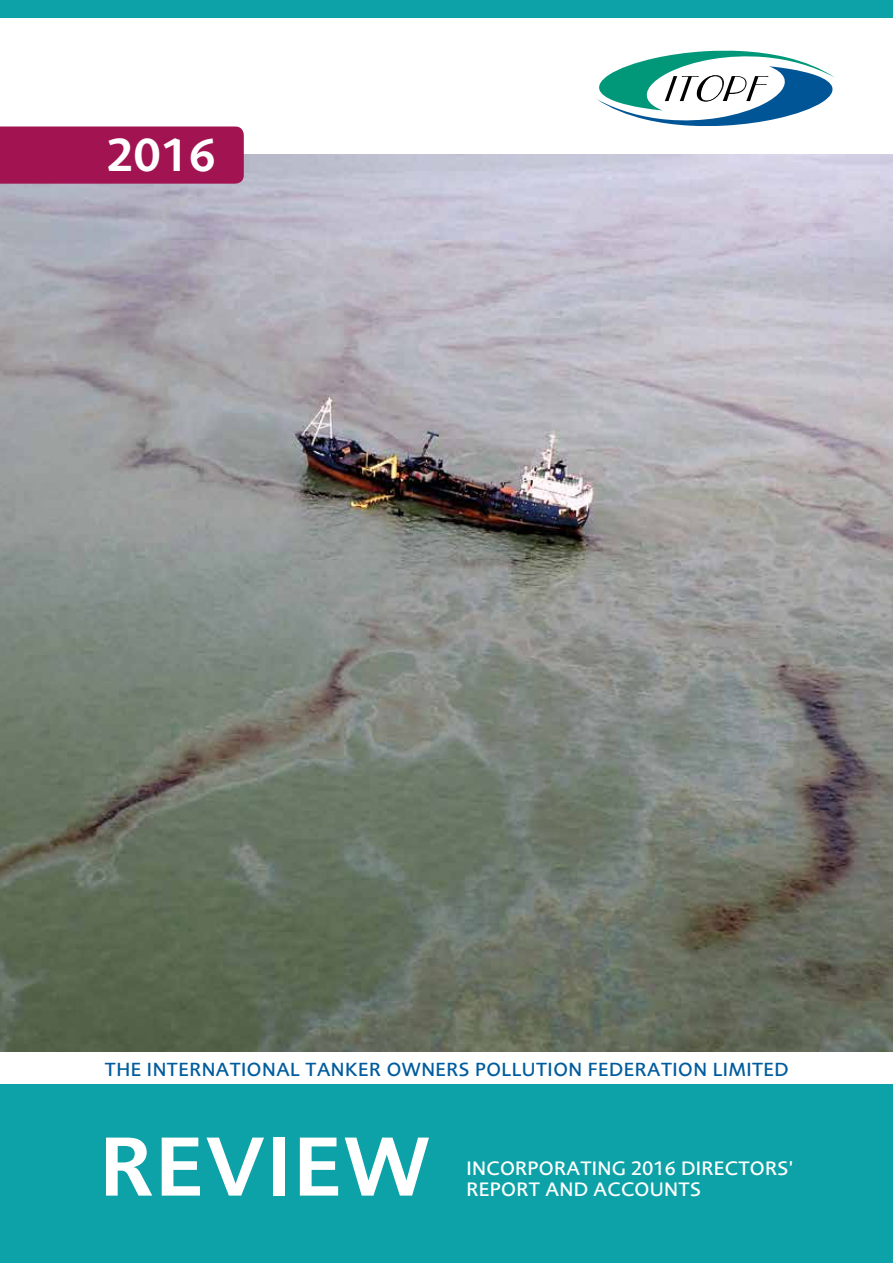
<style>
.page{position:relative;width:893px;height:1263px;background:#fff}
.page>*{position:absolute;margin:0;border:0;box-sizing:border-box;transform-origin:0 0}
.t1{font:600 87px "Foundry Sans";letter-spacing:.025em;color:#fff}
.t2{font:600 48px "Foundry Sans";color:#fff}
.t3{font:500 20.25px "Foundry Sans";letter-spacing:.015em;color:#fff}
.t4{font:500 19.8px "Foundry Sans";letter-spacing:.025em;color:#005c9e}
</style>
<div class="page">
<img style="left:0;top:154px;width:893px;height:898px">
<div style="left:0;top:1084px;width:893px;height:179px;background:#0ca2a7"></div>
<svg style="left:597px;top:51px;width:238px;height:75px"></svg>
<div style="left:0;top:126px;width:244px;height:58px;background:#a21352"></div>
<div style="left:0;top:0;width:893px;height:17px;background:#0ca2a7"></div>
<h2 class="t2" style="left:106px;top:127px;width:111px">2016</h2>
<p class="t4" style="left:105px;top:1058px;width:685px">THE INTERNATIONAL TANKER OWNERS POLLUTION FEDERATION LIMITED</p>
<h1 class="t1" style="left:100px;top:1116px;width:331px">REVIEW</h1>
<p class="t3" style="left:467px;top:1156px;width:328px">INCORPORATING 2016 DIRECTORS’</p>
<p class="t3" style="left:467px;top:1177px;width:236px">REPORT AND ACCOUNTS</p>
</div>
